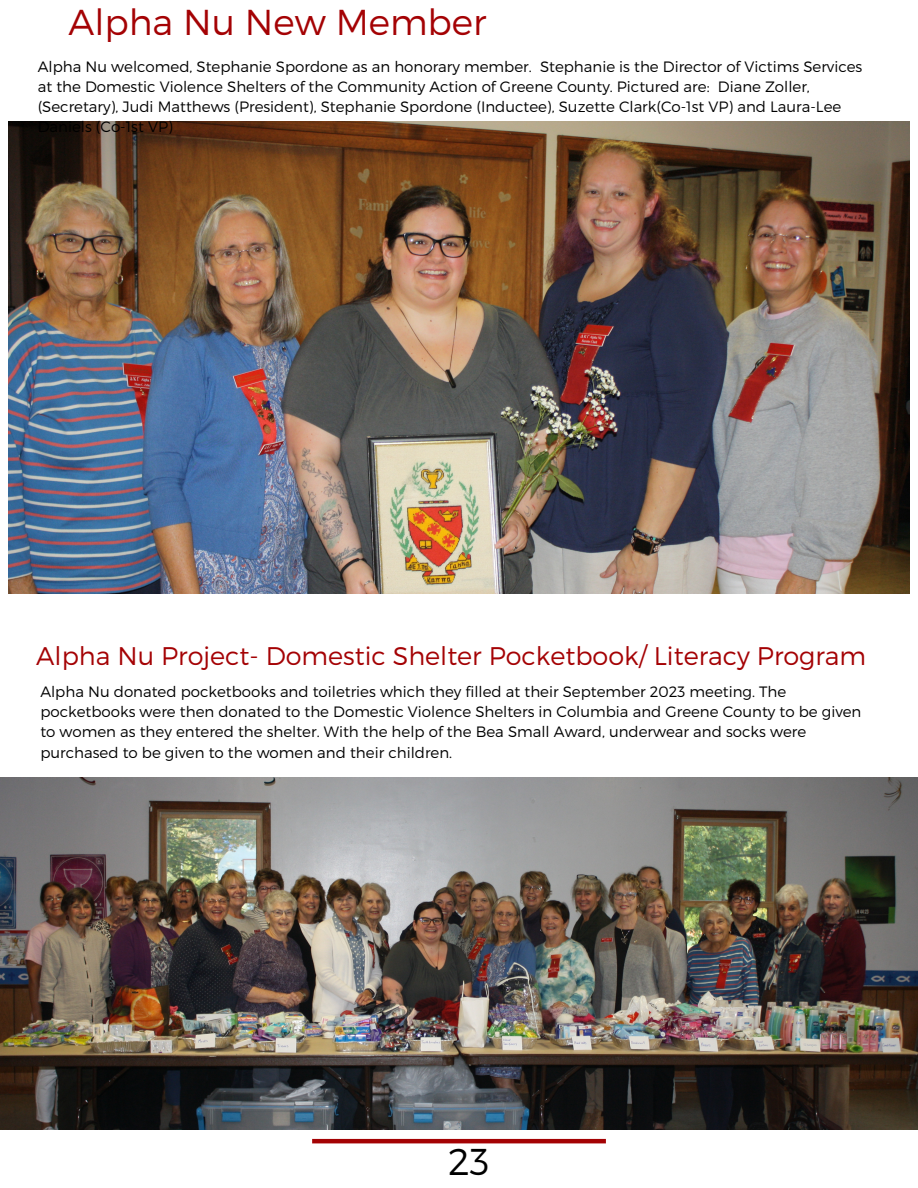
<style>
.page{position:relative;width:918px;height:1188px;background:#fff}
.page>*{position:absolute;margin:0;border:0;box-sizing:border-box;transform-origin:0 0}
.t1{font:300 37.35px "Montserrat";color:#000}
.t2{font:300 36px "Montserrat";color:#a40204}
.t3{font:300 25.5px "Montserrat";color:#a40204}
.t4{font:300 15px/20.2px "Montserrat";color:#000}
</style>
<div class="page">
<img style="left:9px;top:121px;width:901px;height:473px">
<hr style="left:312px;top:1139px;width:294px;height:4px;background:#a40204">
<img style="left:0;top:777px;width:918px;height:352px">
<h2 class="t2" style="left:69px;top:-2px;width:419px">Alpha Nu New Member</h2>
<p class="t4" style="left:38px;top:55px;width:826px">Alpha Nu welcomed, Stephanie Spordone as an honorary member. Stephanie is the Director of Victims Services at the Domestic Violence Shelters of the Community Action of Greene County. Pictured are: Diane Zoller, (Secretary), Judi Matthews (President), Stephanie Spordone (Inductee), Suzette Clark(Co-1st VP) and Laura-Lee Daniels (Co-1st VP)</p>
<h3 class="t3" style="left:36px;top:639px;width:831px">Alpha Nu Project- Domestic Shelter Pocketbook/ Literacy Program</h3>
<p class="t4" style="left:40px;top:681px;width:823px">Alpha Nu donated pocketbooks and toiletries which they filled at their September 2023 meeting. The pocketbooks were then donated to the Domestic Violence Shelters in Columbia and Greene County to be given to women as they entered the shelter. With the help of the Bea Small Award, underwear and socks were purchased to be given to the women and their children.</p>
<h1 class="t1" style="left:448px;top:1137px;width:43px">23</h1>
</div>
